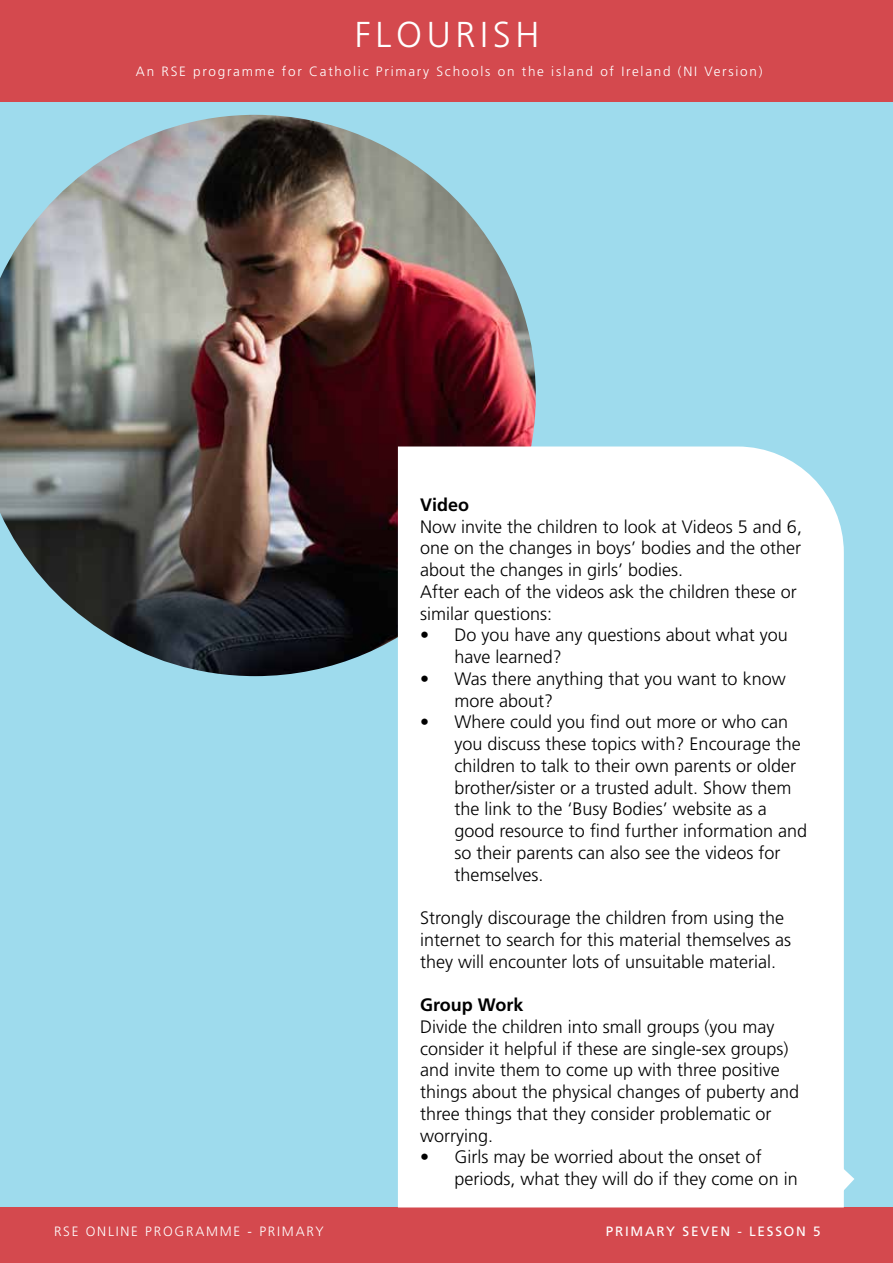
<style>
.page{position:relative;width:893px;height:1263px;background:#fff}
.page>*{position:absolute;margin:0;border:0;box-sizing:border-box;transform-origin:0 0}
.t1{font:300 36px "Frutiger LT Std";letter-spacing:.13em;color:#fff}
.t2{font:300 18px/21.8px "Frutiger LT Std";color:#000}
.t3{font:700 18px "Frutiger LT Std";color:#000}
.t4{font:300 13.5px "Frutiger LT Std";letter-spacing:.13em;color:#fff}
.t5{font:13.5px "Frutiger LT Std";letter-spacing:.13em;color:#fff}
</style>
<div class="page">
<div style="left:0;top:0;width:893px;height:1208px;background:#9edbed"></div>
<div style="left:0;top:0;width:893px;height:102px;background:#d4494e"></div>
<div style="left:0;top:1207px;width:893px;height:56px;background:#d4494e"></div>
<svg style="left:844px;top:1169px;width:10px;height:21px"></svg>
<img style="left:0;top:115px;width:536px;height:561px">
<div style="left:398px;top:446px;width:446px;height:761px;background:#fff"></div>
<h1 class="t1" style="left:355px;top:14px;width:186px">FLOURISH</h1>
<p class="t4" style="left:136px;top:64px;width:628px">An RSE programme for Catholic Primary Schools on the island of Ireland (NI Version)</p>
<p class="t3" style="left:420px;top:494px;width:51px">Video</p>
<p class="t2" style="left:420px;top:516px;width:383px">Now invite the children to look at Videos 5 and 6, one on the changes in boys’ bodies and the other about the changes in girls’ bodies.<br>After each of the videos ask the children these or similar questions:</p>
<p class="t2" style="left:455px;top:624px;width:335px;text-indent:-35px">• Do you have any questions about what you have learned?</p>
<p class="t2" style="left:455px;top:668px;width:333px;text-indent:-35px">• Was there anything that you want to know more about?</p>
<p class="t2" style="left:455px;top:711px;width:354px;text-indent:-35px">• Where could you find out more or who can you discuss these topics with? Encourage the children to talk to their own parents or older brother/sister or a trusted adult. Show them the link to the ‘Busy Bodies’ website as a good resource to find further information and so their parents can also see the videos for themselves.</p>
<p class="t2" style="left:420px;top:907px;width:372px">Strongly discourage the children from using the internet to search for this material themselves as they will encounter lots of unsuitable material.</p>
<p class="t3" style="left:420px;top:994px;width:105px">Group Work</p>
<p class="t2" style="left:420px;top:1016px;width:381px">Divide the children into small groups (you may consider it helpful if these are single-sex groups) and invite them to come up with three positive things about the physical changes of puberty and three things that they consider problematic or worrying.</p>
<p class="t2" style="left:455px;top:1146px;width:345px;text-indent:-35px">• Girls may be worried about the onset of periods, what they will do if they come on in</p>
<p class="t4" style="left:54px;top:1223px;width:271px">RSE ONLINE PROGRAMME - PRIMARY</p>
<p class="t5" style="left:606px;top:1223px;width:216px">PRIMARY SEVEN - LESSON 5</p>
</div>
